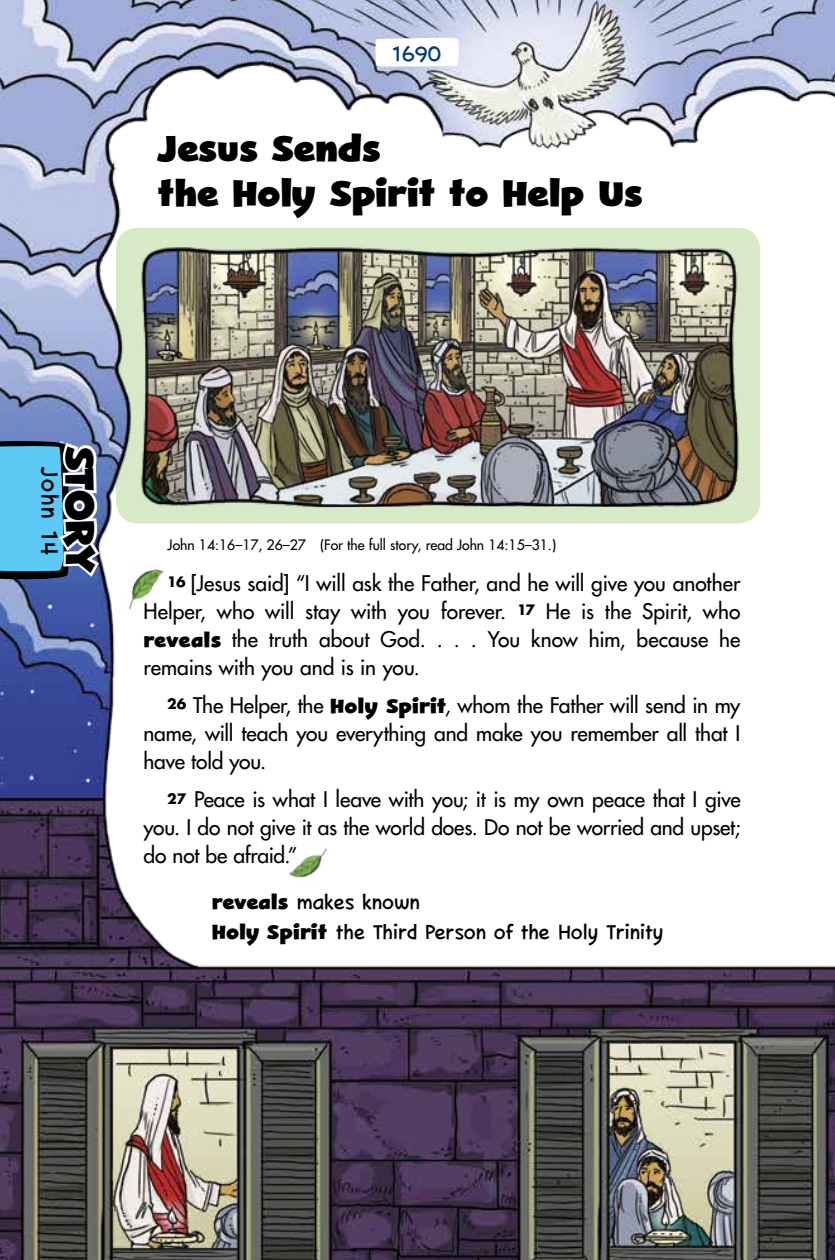
<style>
.page{position:relative;width:835px;height:1260px;background:#fff}
.page>*{position:absolute;margin:0;border:0;box-sizing:border-box;transform-origin:0 0}
.t1{font:800 36.75px "Mr.Jenkins";color:#000}
.t2{font:800 33.25px/45.5px "Mr.Jenkins";color:#000}
.t3{font:500 21px/28px "Futura Std";letter-spacing:-.01em;color:#000;text-align:justify}
.t4{font:21px "Mr.Jenkins";letter-spacing:.055em;color:#000}
.t5{font:19.25px "Mr.Jenkins";color:#003970}
.t6{font:18.38px/30.3px "Mr.Jenkins";letter-spacing:.01em;color:#000}
.t7{font:500 14px "Futura Std";color:#000}
.s1{font-family:"Mr.Jenkins";font-weight:800;font-size:18.38px}
.s2{font-weight:800}
</style>
<div class="page">
<img style="left:0;top:0;width:835px;height:1260px">
<img style="left:122px;top:560px;width:43px;height:58px">
<img style="left:136px;top:244px;width:609px;height:268px">
<svg style="left:375px;top:38px;width:84px;height:29px"></svg>
<img style="left:286px;top:834px;width:47px;height:54px">
<svg style="left:0;top:440px;width:103px;height:141px"></svg>
<p class="t5" style="left:392px;top:40px;width:51px">1690</p>
<h2 class="t2" style="left:158px;top:125px;width:486px">Jesus Sends<br>the Holy Spirit to Help Us</h2>
<h1 class="t1" style="left:107px;top:446px;width:129px;rotate:90deg">STORY</h1>
<p class="t4" style="left:65px;top:467px;width:89px;rotate:90deg">John 14</p>
<p class="t7" style="left:168px;top:536px;width:390px">John 14:16–17, 26–27 (For the full story, read John 14:15–31.)</p>
<p class="t3" style="left:144px;top:569px;width:598px;text-indent:24px"><sup>16</sup> [Jesus said] “I will ask the Father, and he will give you another Helper, who will stay with you forever. <sup>17</sup> He is the Spirit, who <span class="s1">reveals</span> the truth about God. . . . You know him, because he remains with you and is in you.</p>
<p class="t3" style="left:144px;top:691px;width:598px;text-indent:24px"><sup>26</sup> The Helper, the <span class="s1">Holy Spirit</span>, whom the Father will send in my name, will teach you everything and make you remember all that I have told you.</p>
<p class="t3" style="left:143px;top:785px;width:598px;text-indent:24px"><sup>27</sup> Peace is what I leave with you; it is my own peace that I give you. I do not give it as the world does. Do not be worried and upset; do not be afraid.”</p>
<p class="t6" style="left:212px;top:887px;width:453px"><span class="s2">reveals</span> makes known<br><span class="s2">Holy Spirit</span> the Third Person of the Holy Trinity</p>
</div>
